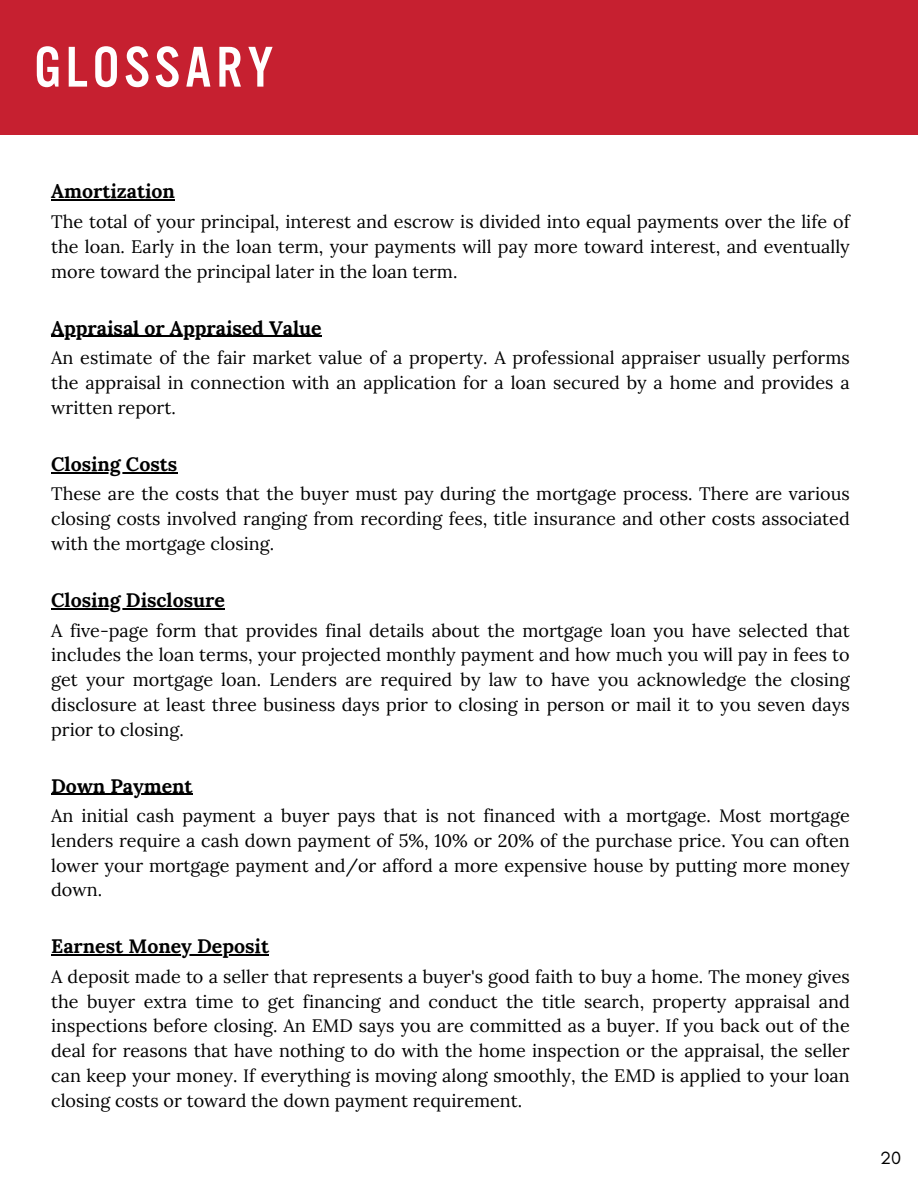
<style>
.page{position:relative;width:918px;height:1188px;background:#fff}
.page>*{position:absolute;margin:0;border:0;box-sizing:border-box;transform-origin:0 0}
.t1{font:59.7px "Alternate Gothic Pro No 3";letter-spacing:.08em;color:#fff}
.t2{font:700 19.5px "Lora";color:#000}
.t3{font:18px/24.8px "Lora";color:#000;text-align:justify}
.t4{font:18px "Glacial Indifference";color:#000}
</style>
<div class="page">
<div style="left:0;top:0;width:918px;height:135px;background:#c62030"></div>
<hr style="left:51px;top:200px;width:124px;height:1px;background:#000">
<hr style="left:51px;top:336px;width:271px;height:1px;background:#000">
<hr style="left:51px;top:472px;width:126px;height:1px;background:#000">
<hr style="left:51px;top:608px;width:174px;height:1px;background:#000">
<hr style="left:51px;top:794px;width:142px;height:1px;background:#000">
<hr style="left:51px;top:955px;width:218px;height:1px;background:#000">
<h1 class="t1" style="left:34px;top:36px;width:241px">GLOSSARY</h1>
<h2 class="t2" style="left:51px;top:179px;width:125px">Amortization</h2>
<p class="t3" style="left:51px;top:209px;width:800px">The total of your principal, interest and escrow is divided into equal payments over the life of the loan. Early in the loan term, your payments will pay more toward interest, and eventually more toward the principal later in the loan term.</p>
<h2 class="t2" style="left:51px;top:315px;width:272px">Appraisal or Appraised Value</h2>
<p class="t3" style="left:51px;top:345px;width:800px">An estimate of the fair market value of a property. A professional appraiser usually performs the appraisal in connection with an application for a loan secured by a home and provides a written report.</p>
<h2 class="t2" style="left:51px;top:451px;width:128px">Closing Costs</h2>
<p class="t3" style="left:51px;top:481px;width:800px">These are the costs that the buyer must pay during the mortgage process. There are various closing costs involved ranging from recording fees, title insurance and other costs associated with the mortgage closing.</p>
<h2 class="t2" style="left:51px;top:587px;width:175px">Closing Disclosure</h2>
<p class="t3" style="left:51px;top:618px;width:800px">A five-page form that provides final details about the mortgage loan you have selected that includes the loan terms, your projected monthly payment and how much you will pay in fees to get your mortgage loan. Lenders are required by law to have you acknowledge the closing disclosure at least three business days prior to closing in person or mail it to you seven days prior to closing.</p>
<h2 class="t2" style="left:51px;top:773px;width:143px">Down Payment</h2>
<p class="t3" style="left:51px;top:803px;width:800px">An initial cash payment a buyer pays that is not financed with a mortgage. Most mortgage lenders require a cash down payment of 5%, 10% or 20% of the purchase price. You can often lower your mortgage payment and/or afford a more expensive house by putting more money down.</p>
<h2 class="t2" style="left:51px;top:934px;width:219px">Earnest Money Deposit</h2>
<p class="t3" style="left:51px;top:964px;width:800px">A deposit made to a seller that represents a buyer's good faith to buy a home. The money gives the buyer extra time to get financing and conduct the title search, property appraisal and inspections before closing. An EMD says you are committed as a buyer. If you back out of the deal for reasons that have nothing to do with the home inspection or the appraisal, the seller can keep your money. If everything is moving along smoothly, the EMD is applied to your loan closing costs or toward the down payment requirement.</p>
<p class="t4" style="left:880px;top:1147px;width:23px">20</p>
</div>
